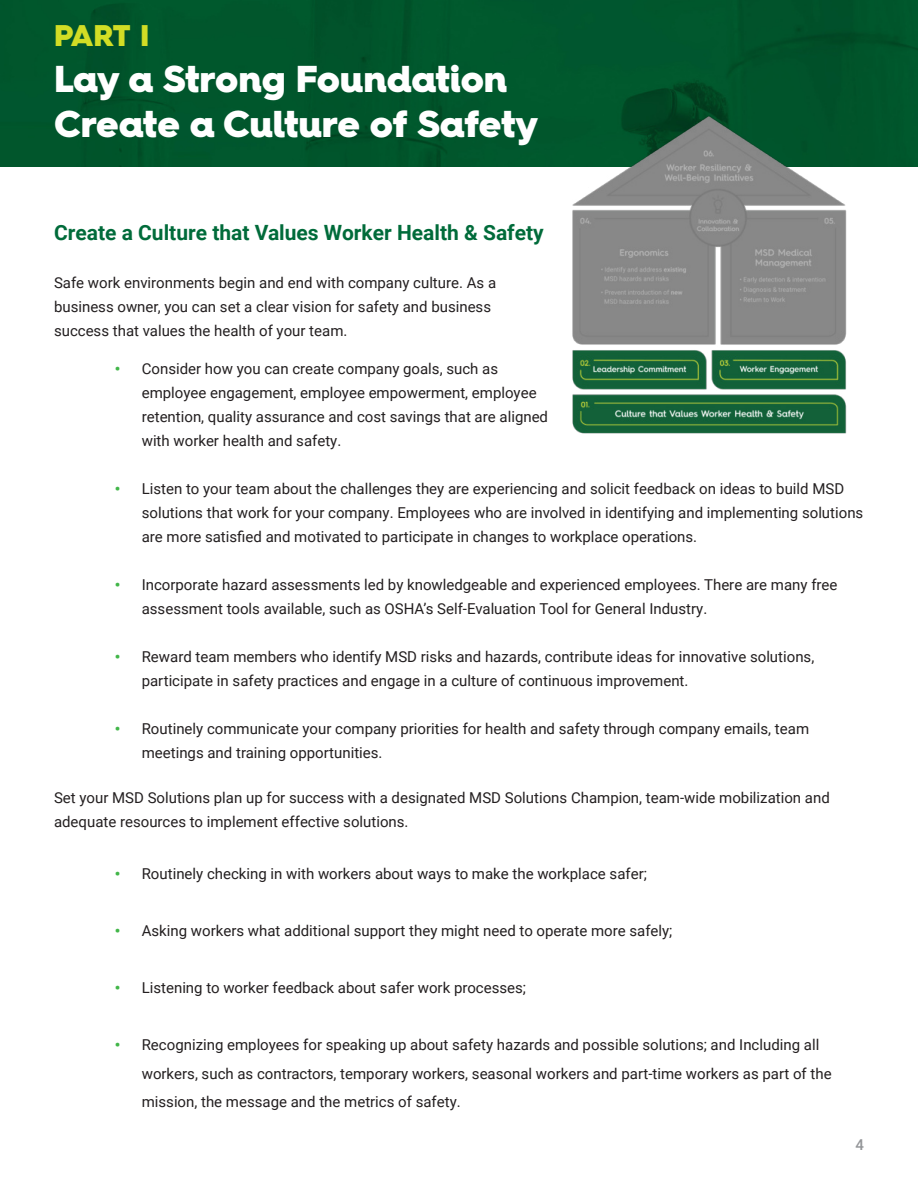
<style>
.page{position:relative;width:918px;height:1188px;background:#fff}
.page>*{position:absolute;margin:0;border:0;box-sizing:border-box;transform-origin:0 0}
.t1{font:900 37.5px/45px "Hurme Geometric Sans 4";letter-spacing:-.005em;color:#fff}
.t2{font:900 30px "Hurme Geometric Sans 4";color:#d2dd25}
.t3{font:700 21px "Roboto";color:#006b3a}
.t4{font:15px/24px "Roboto";color:#231f20}
.t5{font:500 15px "Roboto";color:#939598}
.s1{font-weight:900;color:#42b649}
</style>
<div class="page">
<div style="left:0;top:0;width:918px;height:166px;background:#00562c"></div>
<img style="left:566px;top:110px;width:283px;height:324px">
<h2 class="t2" style="left:54px;top:24px;width:97px">PART I</h2>
<h1 class="t1" style="left:54px;top:60px;width:486px">Lay a Strong Foundation<br>Create a Culture of Safety</h1>
<h3 class="t3" style="left:54px;top:223px;width:491px">Create a Culture that Values Worker Health &amp; Safety</h3>
<p class="t4" style="left:54px;top:270px;width:444px">Safe work environments begin and end with company culture. As a business owner, you can set a clear vision for safety and business success that values the health of your team.</p>
<p class="t4" style="left:142px;top:357px;width:408px;text-indent:-27px"><span class="s1">•</span> Consider how you can create company goals, such as employee engagement, employee empowerment, employee retention, quality assurance and cost savings that are aligned with worker health and safety.</p>
<p class="t4" style="left:142px;top:476px;width:723px;text-indent:-27px"><span class="s1">•</span> Listen to your team about the challenges they are experiencing and solicit feedback on ideas to build MSD solutions that work for your company. Employees who are involved in identifying and implementing solutions are more satisfied and motivated to participate in changes to workplace operations.</p>
<p class="t4" style="left:142px;top:572px;width:697px;text-indent:-27px"><span class="s1">•</span> Incorporate hazard assessments led by knowledgeable and experienced employees. There are many free assessment tools available, such as OSHA’s Self-Evaluation Tool for General Industry.</p>
<p class="t4" style="left:142px;top:644px;width:674px;text-indent:-27px"><span class="s1">•</span> Reward team members who identify MSD risks and hazards, contribute ideas for innovative solutions, participate in safety practices and engage in a culture of continuous improvement.</p>
<p class="t4" style="left:142px;top:717px;width:669px;text-indent:-27px"><span class="s1">•</span> Routinely communicate your company priorities for health and safety through company emails, team meetings and training opportunities.</p>
<p class="t4" style="left:54px;top:785px;width:777px">Set your MSD Solutions plan up for success with a designated MSD Solutions Champion, team-wide mobilization and adequate resources to implement effective solutions.</p>
<p class="t4" style="left:115px;top:861px;width:534px"><span class="s1">•</span> Routinely checking in with workers about ways to make the workplace safer;</p>
<p class="t4" style="left:115px;top:918px;width:559px"><span class="s1">•</span> Asking workers what additional support they might need to operate more safely;</p>
<p class="t4" style="left:115px;top:975px;width:413px"><span class="s1">•</span> Listening to worker feedback about safer work processes;</p>
<p class="t4" style="left:142px;top:1030px;width:691px;line-height:28.5px;text-indent:-27px"><span class="s1">•</span> Recognizing employees for speaking up about safety hazards and possible solutions; and Including all workers, such as contractors, temporary workers, seasonal workers and part-time workers as part of the mission, the message and the metrics of safety.</p>
<p class="t5" style="left:855px;top:1136px;width:10px">4</p>
</div>
